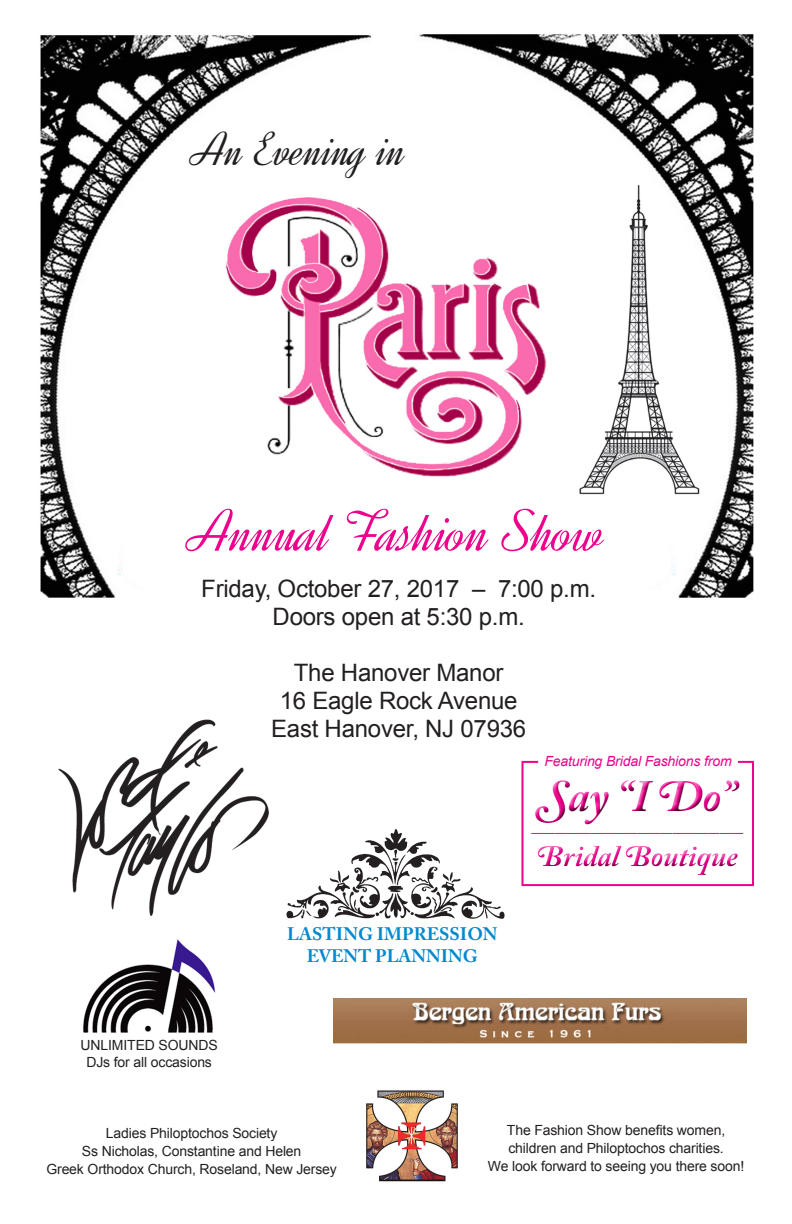
<style>
.page{position:relative;width:792px;height:1224px;background:#fff}
.page>*{position:absolute;margin:0;border:0;box-sizing:border-box;transform-origin:0 0}
.t1{font:60px "Dynalight";letter-spacing:-.01em;color:#ed028c}
.t2{font:48px "Dynalight";letter-spacing:-.01em;color:#231f20}
.t3{font:italic 700 45px "Adobe Caslon Pro";color:#ed028c}
.t4{font:italic 700 30px "Adobe Caslon Pro";letter-spacing:-.01em;color:#ed028c}
.t5{font:24px "Arial";letter-spacing:-.01em;color:#231f20}
.t6{font:italic 700 24px "Adobe Caslon Pro";color:#ed028c}
.t7{font:700 18px "Adobe Caslon Pro";color:#0089cf}
.t8{font:14px "Arial";letter-spacing:-.01em;color:#231f20}
.t9{font:italic 14px "Arial";letter-spacing:-.01em;color:#ed028c}
</style>
<div class="page">
<img style="left:419px;top:34px;width:335px;height:564px">
<img style="left:40px;top:35px;width:331px;height:563px">
<img style="left:576px;top:178px;width:129px;height:323px">
<div style="left:522px;top:761px;width:232px;height:125px;border:2px solid #ed028c"></div>
<div style="left:538px;top:749px;width:200px;height:20px;background:#fff"></div>
<img style="left:58px;top:719px;width:211px;height:197px">
<img style="left:83px;top:939px;width:133px;height:94px">
<img style="left:333px;top:998px;width:414px;height:46px">
<img style="left:286px;top:829px;width:219px;height:90px">
<div style="left:524px;top:773px;width:225px;height:107px;background:#fff"></div>
<div style="left:526px;top:778px;width:224px;height:104px;background:#231f20;opacity:.75"></div>
<img style="left:220px;top:192px;width:341px;height:300px">
<img style="left:366px;top:1090px;width:92px;height:92px">
<p class="t2" style="left:193px;top:122px;width:215px">An Evening in</p>
<p class="t1" style="left:189px;top:497px;width:418px">Annual Fashion Show</p>
<p class="t5" style="left:201px;top:573px;width:396px">Friday, October 27, 2017 – 7:00 p.m.</p>
<p class="t5" style="left:273px;top:601px;width:254px">Doors open at 5:30 p.m.</p>
<p class="t5" style="left:294px;top:657px;width:211px">The Hanover Manor</p>
<p class="t5" style="left:280px;top:685px;width:239px">16 Eagle Rock Avenue</p>
<p class="t5" style="left:271px;top:713px;width:257px">East Hanover, NJ 07936</p>
<p class="t8" style="left:81px;top:1036px;width:139px">UNLIMITED SOUNDS</p>
<p class="t8" style="left:86px;top:1053px;width:127px">DJs for all occasions</p>
<p class="t7" style="left:287px;top:923px;width:212px">LASTING IMPRESSION</p>
<p class="t7" style="left:307px;top:945px;width:173px">EVENT PLANNING</p>
<p class="t9" style="left:544px;top:752px;width:189px">Featuring Bridal Fashions from</p>
<h3 class="t3" style="left:539px;top:769px;width:198px">Say “I Do”</h3>
<h3 class="t6" style="left:531px;top:809px;width:213px">__________________</h3>
<h3 class="t4" style="left:537px;top:838px;width:203px">Bridal Boutique</h3>
<p class="t8" style="left:106px;top:1124px;width:173px">Ladies Philoptochos Society</p>
<p class="t8" style="left:82px;top:1142px;width:221px">Ss Nicholas, Constantine and Helen</p>
<p class="t8" style="left:46px;top:1160px;width:292px">Greek Orthodox Church, Roseland, New Jersey</p>
<p class="t8" style="left:507px;top:1121px;width:220px">The Fashion Show benefits women,</p>
<p class="t8" style="left:508px;top:1139px;width:217px">children and Philoptochos charities.</p>
<p class="t8" style="left:488px;top:1157px;width:258px">We look forward to seeing you there soon!</p>
</div>
